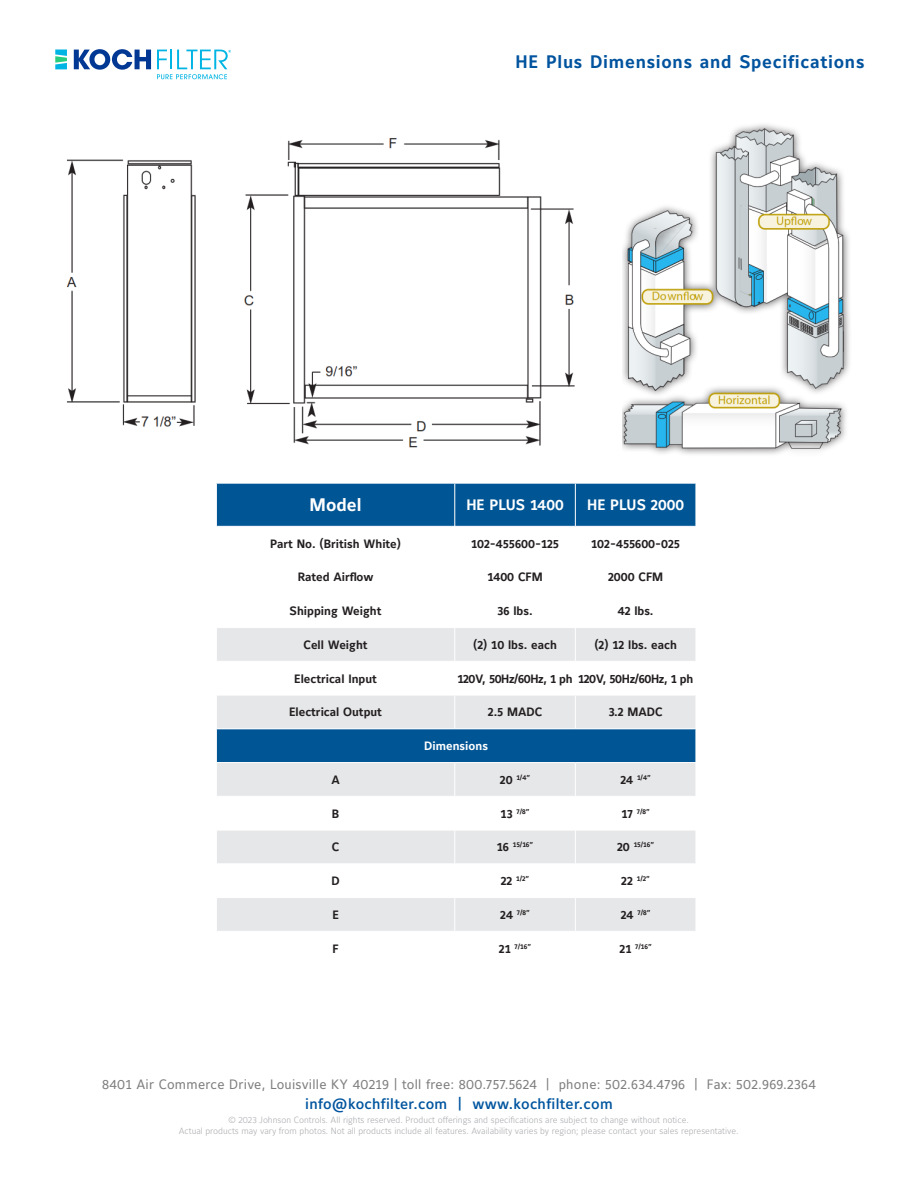
<style>
.page{position:relative;width:918px;height:1188px;background:#fff}
.page>*{position:absolute;margin:0;border:0;box-sizing:border-box;transform-origin:0 0}
.t1{font:700 18px "Maurea Jci Lf ML";letter-spacing:.04em;color:#00539e}
.t2{font:700 18px "Maurea Jci Lf ML";color:#fff}
.t3{font:500 15px "Maurea Jci Tf ML";letter-spacing:.02em;color:#00559f}
.t4{font:700 15px "Maurea Jci Lf ML";color:#fff}
.t5{font:13.5px "Maurea Jci Lf ML";letter-spacing:.02em;color:#7f7e7e}
.t6{font:700 12px "Maurea Jci Lf ML";color:#231f20}
.t7{font:700 12px "Maurea Jci Lf ML";letter-spacing:-.03em;color:#231f20}
.t8{font:700 12px "Maurea Jci Lf ML";color:#fff}
.t9{font:300 9px "Maurea Jci Lf ML";color:#acadb1}
.t10{font:700 7.05px "Maurea Jci Lf ML";color:#231f20}
.s1{font-size:12px}
</style>
<div class="page">
<svg style="left:74px;top:49px;width:77px;height:21px"></svg>
<svg style="left:157px;top:50px;width:74px;height:29px"></svg>
<svg style="left:55px;top:49px;width:12px;height:20px"></svg>
<img style="left:66px;top:138px;width:509px;height:310px">
<img style="left:622px;top:124px;width:228px;height:330px">
<div style="left:217px;top:484px;width:479px;height:42px;background:#005595"></div>
<svg style="left:217px;top:628px;width:479px;height:303px;fill:#e6e7e9"></svg>
<hr style="left:454px;top:484px;width:1px;height:42px;background:#fff">
<hr style="left:575px;top:484px;width:1px;height:42px;background:#fff">
<hr style="left:454px;top:628px;width:1px;height:33px;background:#fff">
<hr style="left:575px;top:628px;width:1px;height:33px;background:#fff">
<hr style="left:216px;top:661px;width:239px;height:1px;background:#fff">
<hr style="left:454px;top:662px;width:1px;height:33px;background:#fff">
<hr style="left:575px;top:662px;width:1px;height:33px;background:#fff">
<hr style="left:216px;top:695px;width:239px;height:1px;background:#fff">
<hr style="left:454px;top:695px;width:1px;height:33px;background:#fff">
<hr style="left:575px;top:695px;width:1px;height:33px;background:#fff">
<hr style="left:454px;top:763px;width:1px;height:33px;background:#fff">
<hr style="left:575px;top:763px;width:1px;height:33px;background:#fff">
<hr style="left:455px;top:661px;width:120px;height:1px;background:#fff">
<hr style="left:575px;top:661px;width:121px;height:1px;background:#fff">
<hr style="left:455px;top:695px;width:120px;height:1px;background:#fff">
<hr style="left:575px;top:695px;width:121px;height:1px;background:#fff">
<hr style="left:216px;top:796px;width:239px;height:1px;background:#fff">
<hr style="left:455px;top:796px;width:120px;height:1px;background:#fff">
<hr style="left:575px;top:796px;width:121px;height:1px;background:#fff">
<hr style="left:454px;top:797px;width:1px;height:33px;background:#fff">
<hr style="left:575px;top:797px;width:1px;height:33px;background:#fff">
<hr style="left:454px;top:864px;width:1px;height:33px;background:#fff">
<hr style="left:575px;top:864px;width:1px;height:33px;background:#fff">
<hr style="left:216px;top:728px;width:239px;height:1px;background:#fff">
<hr style="left:455px;top:728px;width:120px;height:1px;background:#fff">
<hr style="left:575px;top:728px;width:121px;height:1px;background:#fff">
<hr style="left:216px;top:762px;width:239px;height:1px;background:#fff">
<hr style="left:455px;top:762px;width:120px;height:1px;background:#fff">
<hr style="left:575px;top:762px;width:121px;height:1px;background:#fff">
<hr style="left:217px;top:830px;width:238px;height:1px;background:#fff">
<hr style="left:455px;top:830px;width:120px;height:1px;background:#fff">
<hr style="left:575px;top:830px;width:121px;height:1px;background:#fff">
<hr style="left:454px;top:830px;width:1px;height:33px;background:#fff">
<hr style="left:575px;top:830px;width:1px;height:33px;background:#fff">
<hr style="left:217px;top:863px;width:238px;height:1px;background:#fff">
<hr style="left:455px;top:863px;width:120px;height:1px;background:#fff">
<hr style="left:575px;top:863px;width:121px;height:1px;background:#fff">
<hr style="left:217px;top:897px;width:238px;height:1px;background:#fff">
<hr style="left:455px;top:897px;width:120px;height:1px;background:#fff">
<hr style="left:575px;top:897px;width:121px;height:1px;background:#fff">
<hr style="left:454px;top:898px;width:1px;height:33px;background:#fff">
<hr style="left:575px;top:898px;width:1px;height:33px;background:#fff">
<p class="t1" style="left:516px;top:51px;width:350px">HE Plus Dimensions and Specifications</p>
<p class="t2" style="left:310px;top:494px;width:53px">Model</p>
<p class="t4" style="left:466px;top:496px;width:99px">HE PLUS 1400</p>
<p class="t4" style="left:587px;top:496px;width:98px">HE PLUS 2000</p>
<p class="t6" style="left:270px;top:536px;width:133px">Part No. (British White)</p>
<p class="t6" style="left:471px;top:536px;width:89px">102-455600-125</p>
<p class="t6" style="left:591px;top:536px;width:90px">102-455600-025</p>
<p class="t6" style="left:298px;top:570px;width:77px">Rated Airflow</p>
<p class="t6" style="left:487px;top:570px;width:57px">1400 CFM</p>
<p class="t6" style="left:608px;top:570px;width:57px">2000 CFM</p>
<p class="t6" style="left:290px;top:604px;width:93px">Shipping Weight</p>
<p class="t6" style="left:497px;top:604px;width:37px">36 lbs.</p>
<p class="t6" style="left:618px;top:604px;width:37px">42 lbs.</p>
<p class="t6" style="left:304px;top:638px;width:66px">Cell Weight</p>
<p class="t6" style="left:473px;top:638px;width:85px">(2) 10 lbs. each</p>
<p class="t6" style="left:594px;top:638px;width:84px">(2) 12 lbs. each</p>
<p class="t6" style="left:294px;top:671px;width:84px">Electrical Input</p>
<p class="t7" style="left:457px;top:671px;width:117px">120V, 50Hz/60Hz, 1 ph</p>
<p class="t7" style="left:578px;top:671px;width:117px">120V, 50Hz/60Hz, 1 ph</p>
<p class="t6" style="left:289px;top:705px;width:94px">Electrical Output</p>
<p class="t6" style="left:488px;top:705px;width:56px">2.5 MADC</p>
<p class="t6" style="left:609px;top:705px;width:55px">3.2 MADC</p>
<p class="t8" style="left:424px;top:739px;width:65px">Dimensions</p>
<p class="t6" style="left:331px;top:773px;width:10px">A</p>
<p class="t10" style="left:500px;top:773px;width:32px"><span class="s1">20</span> 1/4”</p>
<p class="t10" style="left:620px;top:773px;width:32px"><span class="s1">24</span> 1/4”</p>
<p class="t6" style="left:332px;top:806px;width:9px">B</p>
<p class="t10" style="left:501px;top:807px;width:30px"><span class="s1">13</span> 7/8”</p>
<p class="t10" style="left:621px;top:807px;width:30px"><span class="s1">17</span> 7/8”</p>
<p class="t6" style="left:332px;top:840px;width:9px">C</p>
<p class="t10" style="left:497px;top:841px;width:38px"><span class="s1">16</span> 15/16”</p>
<p class="t10" style="left:617px;top:841px;width:39px"><span class="s1">20</span> 15/16”</p>
<p class="t6" style="left:331px;top:874px;width:10px">D</p>
<p class="t10" style="left:501px;top:874px;width:30px"><span class="s1">22</span> 1/2”</p>
<p class="t10" style="left:621px;top:874px;width:30px"><span class="s1">22</span> 1/2”</p>
<p class="t6" style="left:332px;top:908px;width:8px">E</p>
<p class="t10" style="left:500px;top:908px;width:31px"><span class="s1">24</span> 7/8”</p>
<p class="t10" style="left:621px;top:908px;width:31px"><span class="s1">24</span> 7/8”</p>
<p class="t6" style="left:332px;top:941px;width:8px">F</p>
<p class="t10" style="left:499px;top:942px;width:34px"><span class="s1">21</span> 7/16”</p>
<p class="t10" style="left:620px;top:942px;width:34px"><span class="s1">21</span> 7/16”</p>
<p class="t5" style="left:102px;top:1076px;width:715px">8401 Air Commerce Drive, Louisville KY 40219 | toll free: 800.757.5624 | phone: 502.634.4796 | Fax: 502.969.2364</p>
<p class="t3" style="left:305px;top:1095px;width:309px">info@kochfilter.com | www.kochfilter.com</p>
<p class="t9" style="left:229px;top:1114px;width:462px">© 2023 Johnson Controls. All rights reserved. Product offerings and specifications are subject to change without notice.</p>
<p class="t9" style="left:179px;top:1125px;width:561px">Actual products may vary from photos. Not all products include all features. Availability varies by region; please contact your sales representative.</p>
</div>
